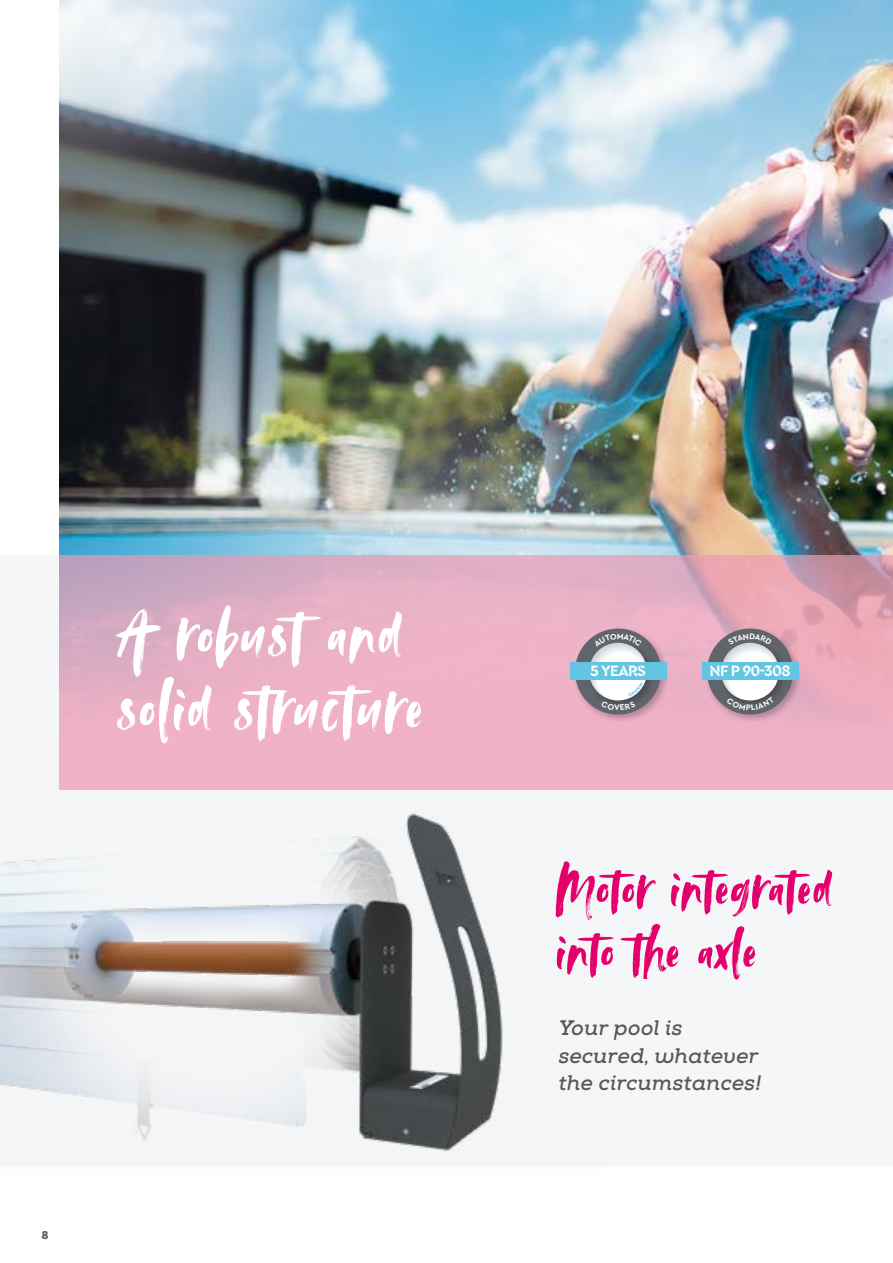
<style>
.page{position:relative;width:893px;height:1263px;background:#fff}
.page>*{position:absolute;margin:0;border:0;box-sizing:border-box;transform-origin:0 0}
.t1{font:75px/73.5px "Avallon";letter-spacing:.025em;color:#fff}
.t2{font:60px/63px "Avallon";letter-spacing:.02em;color:#e4006c}
.t3{font:italic 700 21px/27.3px "Nexa Slab";letter-spacing:.015em;color:#57565b}
.t4{font:700 15.75px "Cera Stencil PRO";letter-spacing:-.05em;color:#fff}
.t5{font:900 12px "Cera PRO";color:#60646b}
</style>
<div class="page">
<img style="left:60px;top:0;width:833px;height:555px">
<img style="left:0;top:777px;width:603px;height:390px">
<svg style="left:60px;top:555px;width:833px;height:234px;background:#e7aec2"></svg>
<img style="left:569px;top:623px;width:98px;height:98px">
<div style="left:575px;top:629px;width:86px;height:86px;background:#60646b;border-radius:50%"></div>
<img style="left:584px;top:637px;width:74px;height:74px">
<svg style="left:589px;top:643px;width:58px;height:57px"></svg>
<div style="left:570px;top:662px;width:96px;height:17px;background:#63c5e2"></div>
<img style="left:701px;top:623px;width:98px;height:98px">
<div style="left:707px;top:629px;width:86px;height:86px;background:#60646b;border-radius:50%"></div>
<img style="left:716px;top:637px;width:74px;height:74px">
<svg style="left:721px;top:643px;width:58px;height:57px;background:#eff3f4"></svg>
<div style="left:702px;top:662px;width:96px;height:17px;background:#63c5e2"></div>
<svg style="left:594px;top:633px;width:48px;height:14px"></svg>
<svg style="left:601px;top:682px;width:42px;height:28px"></svg>
<svg style="left:726px;top:697px;width:49px;height:13px"></svg>
<svg style="left:728px;top:633px;width:44px;height:12px"></svg>
<h1 class="t1" style="left:116px;top:603px;width:308px">A robust and solid structure</h1>
<p class="t5" style="left:41px;top:1227px;width:9px">8</p>
<p class="t4" style="left:590px;top:660px;width:57px">5 YEARS</p>
<p class="t4" style="left:710px;top:660px;width:82px">NF P 90-308</p>
<h2 class="t2" style="left:555px;top:861px;width:277px">Motor integrated into the axle</h2>
<p class="t3" style="left:559px;top:1015px;width:204px">Your pool is secured, whatever the circumstances!</p>
</div>
